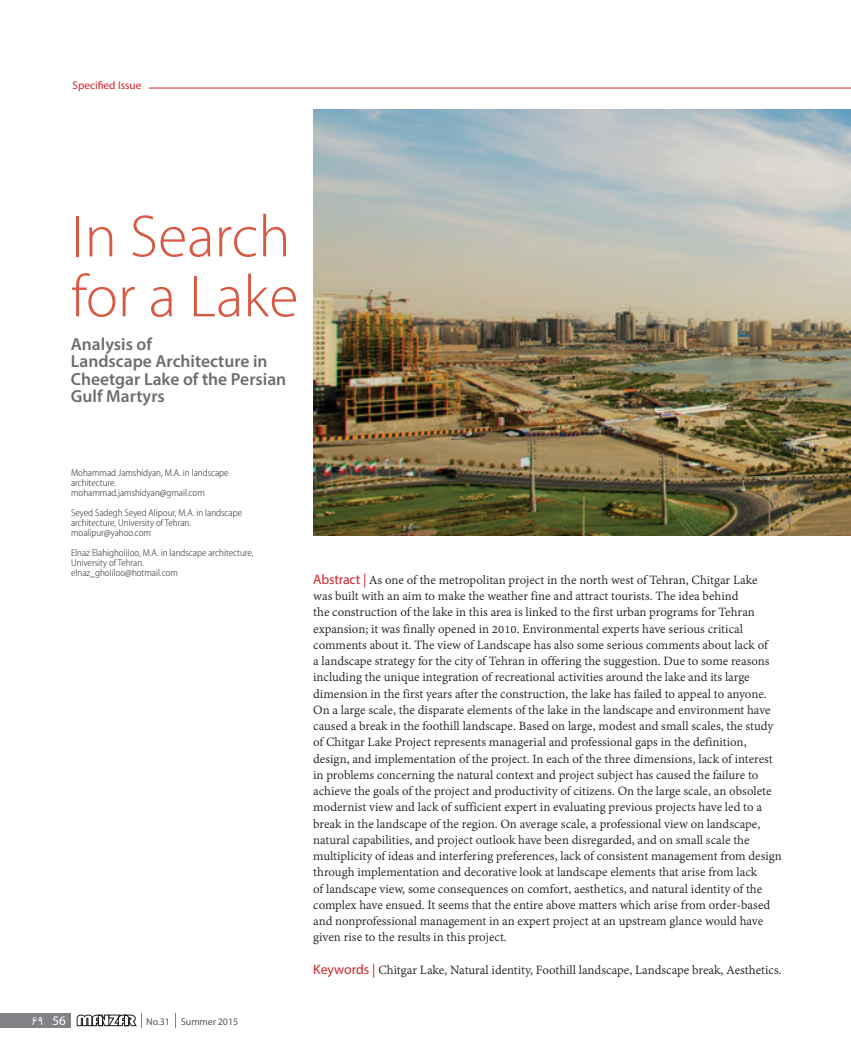
<style>
.page{position:relative;width:851px;height:1063px;background:#fff}
.page>*{position:absolute;margin:0;border:0;box-sizing:border-box;transform-origin:0 0}
.t1{font:300 60px/60px "Myriad Pro";color:#d95842}
.t2{font:600 17.5px/17.5px "Myriad Pro";color:#6c6d70}
.t3{font:300 17.5px "w Vije";color:#fff}
.t4{font:13.75px/16.2px "Adobe Devanagari";color:#231f20}
.t5{font:13.12px "Myriad Pro";color:#fff}
.t6{font:11.25px "Myriad Pro";color:#d1232a}
.t7{font:300 semi-condensed 10px/10px "Myriad Pro";color:#1f2020}
.t8{font:10px "Myriad Pro";letter-spacing:-.01em;color:#57585a}
.s1{font-family:"Myriad Pro";color:#d1232a}
</style>
<div class="page">
<img style="left:313px;top:109px;width:537px;height:427px">
<hr style="left:148px;top:88px;width:702px;height:1px;background:#d1232a">
<div style="left:48px;top:1013px;width:23px;height:15px;background:#808285"></div>
<div style="left:0;top:1013px;width:47px;height:15px;background:#808285"></div>
<svg style="left:175px;top:1013px;width:1px;height:15px"></svg>
<svg style="left:77px;top:1013px;width:65px;height:15px"></svg>
<p class="t6" style="left:72px;top:79px;width:70px">Specified Issue</p>
<h1 class="t1" style="left:71px;top:207px;width:229px">In Search for a Lake</h1>
<p class="t2" style="left:71px;top:335px;width:217px">Analysis of<br>Landscape Architecture in<br>Cheetgar Lake of the Persian<br>Gulf Martyrs</p>
<p class="t7" style="left:71px;top:468px;width:159px">Mohammad Jamshidyan M, i n.A. landscape architecture. mohammad.jamshidyan@gmail.com</p>
<p class="t7" style="left:71px;top:508px;width:172px">Seyed Sadegh Seyed Alipour M, i n.A. landscape architecture, University ofTehran. moalipur@yahoo.com</p>
<p class="t7" style="left:71px;top:548px;width:184px">Elnaz Elahigholiloo M, i n.A. landscape architecture,<br>University ofTehran.</p>
<p class="t7" style="left:71px;top:568px;width:108px">elnaz_gholiloo@hotmail.com</p>
<p class="t3" style="left:30px;top:1011px;width:14px">69</p>
<p class="t5" style="left:53px;top:1012px;width:15px">56</p>
<p class="t8" style="left:146px;top:1015px;width:25px">No.31</p>
<p class="t8" style="left:181px;top:1015px;width:59px">Summer 2015</p>
<p class="t4" style="left:313px;top:573px;width:445px"><span class="s1">Abstract |</span> As one of the metropolitan project in the north west of Tehran, Chitgar Lake</p>
<p class="t4" style="left:313px;top:589px;width:470px">was built with an aim to make the weather fine and attract tourists. The idea behind<br>the construction of the lake in this area is linked to the first urban programs for Tehran expansion; it was finally opened in 2010. Environmental experts have serious critical comments about .i t The view of Landscape has also some serious comments about lack of<br>a landscape strategy for the city of Tehran in offering the suggestion. Due to some reasons including the unique integration of recreational activities around the lake and its large dimension in the first years after the construction, the lake has failed to appeal to anyone.<br>On a large scale, the disparate elements of the lake in the landscape and environment have caused a break in the foothill landscape. Based on large, modest and small scales, the study of Chitgar Lake Project represents managerial and professional gaps in the definition, design, and implementation of the project In. each of the three dimensions, lack of interest in problems concerning the natural context and project subject has caused the failure to achieve the goals of the project and productivity of citizens. On the large scale, an obsolete modernist view and lack of sufficient expert in evaluating previous projects have led to a break in the landscape of the region. On average scale a, professional view on landscape, natural capabilities, and project outlook have been disregarded, and on small scale the multiplicity of ideas and interfering preferences, lack of consistent management from design through implementation and decorative look at landscape elements that arise from lack<br>of landscape view, some consequences on comfort, aesthetics, and natural identity of the complex have ensued It. seems that the entire above matters which arise from order-based and nonprofessional management in an expert project at an upstream glance would have given rise to the results in this project.</p>
<p class="t4" style="left:313px;top:963px;width:470px"><span class="s1">Keywords |</span> Chitgar Lake, Natural identity, Foothill landscape, Landscape break, Aesthetics.</p>
</div>
